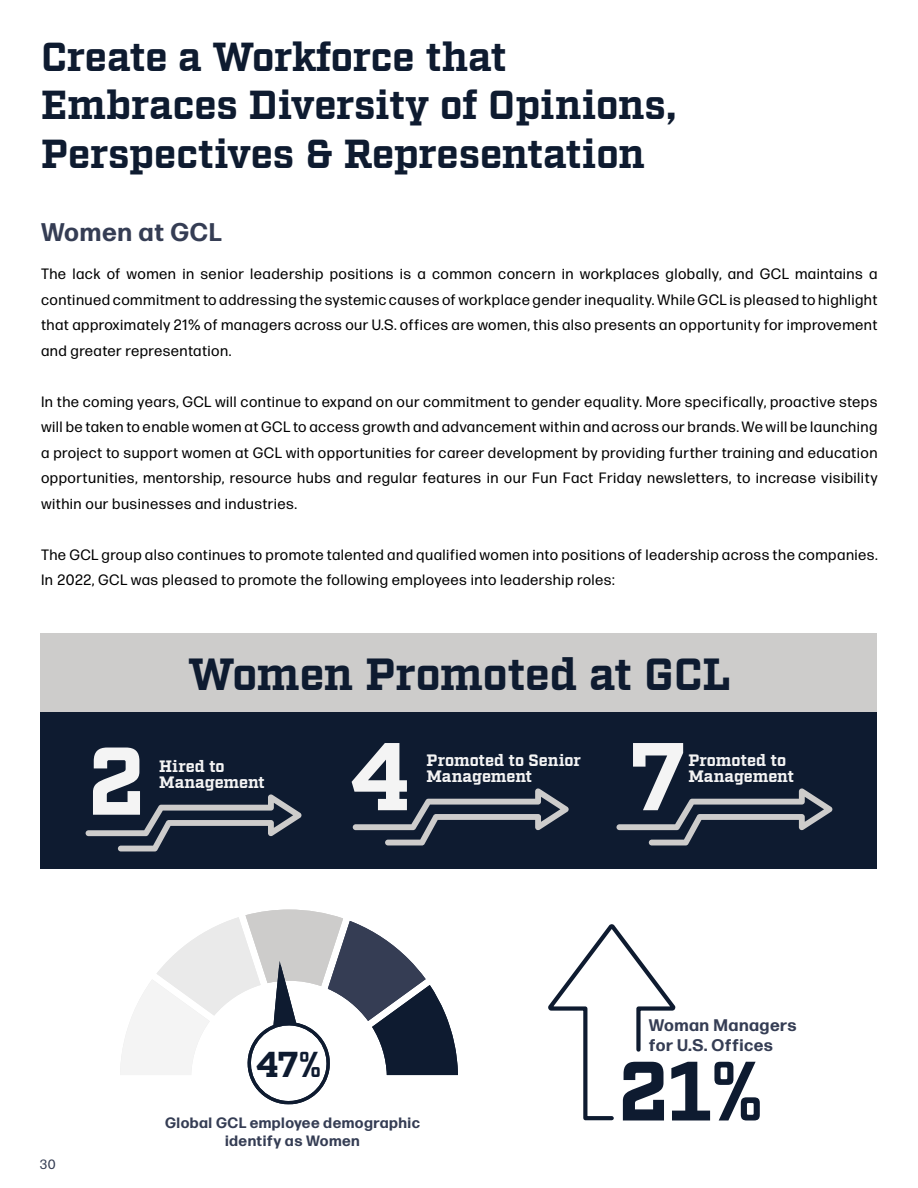
<style>
.page{position:relative;width:918px;height:1188px;background:#fff}
.page>*{position:absolute;margin:0;border:0;box-sizing:border-box;transform-origin:0 0}
.t1{font:700 96px "Factoria";color:#f4f4f4}
.t2{font:700 84px "Factoria";color:#0e1b30}
.t3{font:700 45px "Factoria";letter-spacing:-.01em;color:#0e1b30}
.t4{font:700 40.5px/48.6px "Factoria";letter-spacing:-.01em;color:#0e1b30}
.t5{font:700 36px "Factoria";color:#0e1b30}
.t6{font:700 25.5px "Forma DJR Micro";letter-spacing:.03em;color:#353d54}
.t7{font:700 16.8px/20.1px "Forma DJR Micro";letter-spacing:.03em;color:#353d54}
.t8{font:700 16.5px/16.5px "Factoria";letter-spacing:-.01em;color:#f4f4f4}
.t9{font:15px/25.5px "Forma DJR Micro";letter-spacing:.03em;color:#000;text-align:justify}
.t10{font:700 15px/18px "Forma DJR Micro";letter-spacing:.03em;color:#353d54;text-align:center}
.t11{font:13.5px "Forma DJR Micro";color:#353d54}
</style>
<div class="page">
<div style="left:40px;top:634px;width:838px;height:235px;background:#0e1b30"></div>
<div style="left:40px;top:634px;width:838px;height:78px;background:#cdcccb"></div>
<svg style="left:86px;top:794px;width:216px;height:57px"></svg>
<svg style="left:353px;top:788px;width:216px;height:57px"></svg>
<svg style="left:616px;top:788px;width:216px;height:57px"></svg>
<svg style="left:548px;top:926px;width:128px;height:195px"></svg>
<svg style="left:120px;top:910px;width:338px;height:195px"></svg>
<h3 class="t4" style="left:41px;top:35px;width:637px">Create a Workforce that<br>Embraces Diversity of Opinions,<br>Perspectives &amp; Representation</h3>
<h3 class="t6" style="left:41px;top:216px;width:182px">Women at GCL</h3>
<p class="t9" style="left:41px;top:261px;width:838px">The lack of women in senior leadership positions is a common concern in workplaces globally, and GCL maintains a continued commitment to addressing the systemic causes of workplace gender inequality. While GCL is pleased to highlight that approximately 21% of managers across our U.S. offices are women, this also presents an opportunity for improvement and greater representation.</p>
<p class="t9" style="left:41px;top:389px;width:838px">In the coming years, GCL will continue to expand on our commitment to gender equality. More specifically, proactive steps will be taken to enable women at GCL to access growth and advancement within and across our brands. We will be launching a project to support women at GCL with opportunities for career development by providing further training and education opportunities, mentorship, resource hubs and regular features in our Fun Fact Friday newsletters, to increase visibility within our businesses and industries.</p>
<p class="t9" style="left:41px;top:542px;width:838px">The GCL group also continues to promote talented and qualified women into positions of leadership across the companies.<br>In 2022, GCL was pleased to promote the following employees into leadership roles:</p>
<h3 class="t3" style="left:188px;top:647px;width:544px">Women Promoted at GCL</h3>
<h1 class="t1" style="left:87px;top:724px;width:60px">2</h1>
<p class="t8" style="left:159px;top:759px;width:107px">Hired to<br>Management</p>
<h1 class="t1" style="left:349px;top:719px;width:62px">4</h1>
<p class="t8" style="left:427px;top:753px;width:156px">Promoted to Senior<br>Management</p>
<h1 class="t1" style="left:630px;top:719px;width:58px">7</h1>
<p class="t8" style="left:688px;top:753px;width:107px">Promoted to<br>Management</p>
<p class="t11" style="left:40px;top:1155px;width:17px">30</p>
<h3 class="t5" style="left:256px;top:1043px;width:67px">47%</h3>
<p class="t10" style="left:165px;top:1113px;width:256px">Global GCL employee demographic identify as Women</p>
<p class="t7" style="left:649px;top:1015px;width:149px">Woman Managers for U.S. Offices</p>
<h2 class="t2" style="left:618px;top:1041px;width:148px">21%</h2>
</div>
